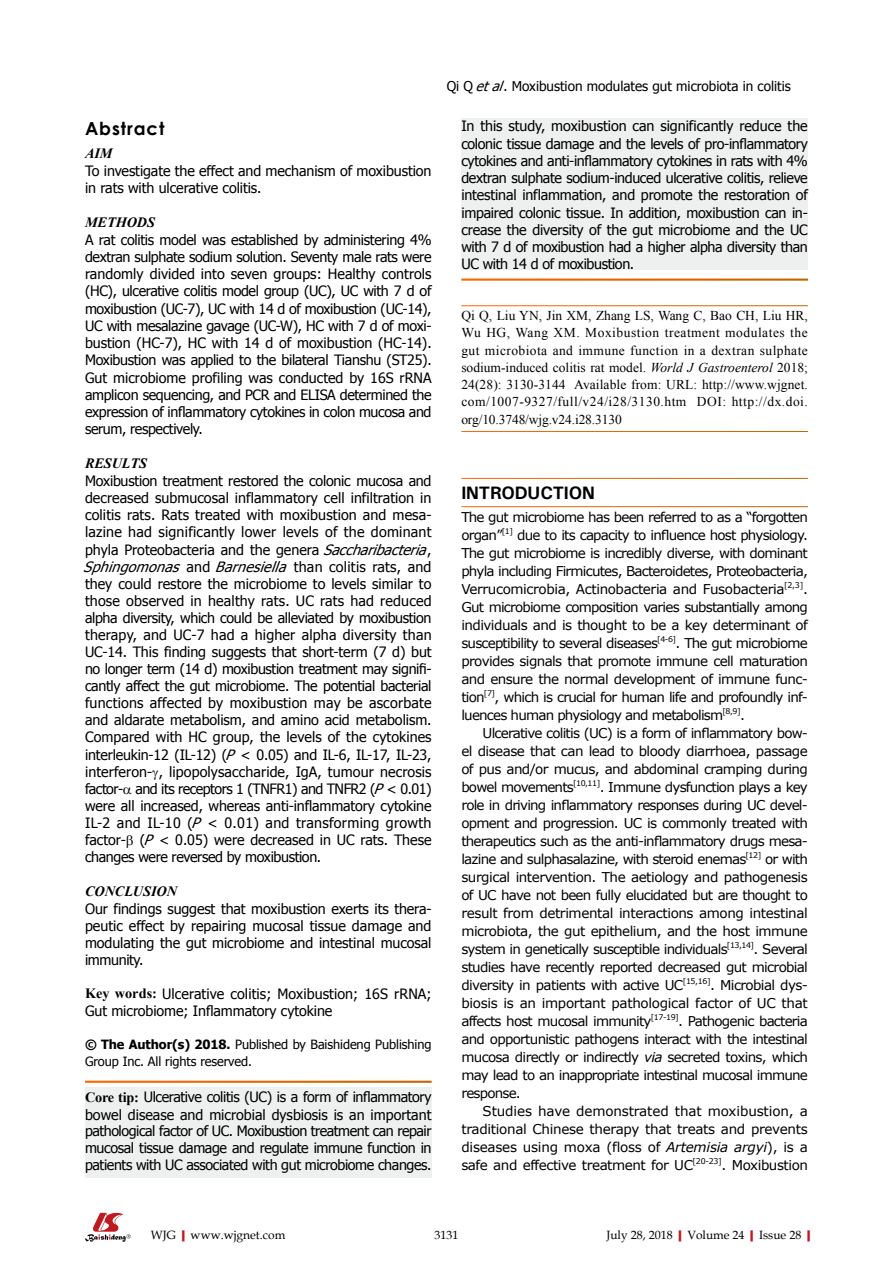
<style>
.page{position:relative;width:893px;height:1263px;background:#fff}
.page>*{position:absolute;margin:0;border:0;box-sizing:border-box;transform-origin:0 0}
.t1{font:700 18px "Univers";letter-spacing:-.01em;color:#000}
.t2{font:700 18px "Century Gothic";letter-spacing:.05em;color:#000}
.t3{font:14.25px/17.1px "Tahoma";letter-spacing:-.005em;color:#000}
.t4{font:14.25px/17.2px "Tahoma";letter-spacing:-.025em;color:#000}
.t5{font:13.5px/18px "Verdana";letter-spacing:-.055em;color:#000;text-align:justify}
.t6{font:13.5px/17.2px "Times New Roman";letter-spacing:.035em;color:#000;text-align:justify}
.t7{font:13.5px "Tahoma";color:#000}
.t8{font:13.5px "Verdana";letter-spacing:-.025em;color:#000}
.t9{font:13.5px "Verdana";letter-spacing:-.02em;color:#000}
.t10{font:13.5px "Verdana";letter-spacing:-.035em;color:#000}
.t11{font:13.5px "Verdana";letter-spacing:-.01em;color:#000}
.t12{font:12.75px/17.2px "Tahoma";letter-spacing:-.005em;color:#000}
.t13{font:12px "Book Antiqua";color:#000}
.t14{font:7.8px "Verdana";letter-spacing:-.06em;color:#000}
.s1{font-family:"Times New Roman";font-weight:700;font-style:italic}
.s2{font-style:italic}
.s3{font-family:"Times New Roman";font-weight:700}
.s4{font-weight:700}
.s5{font-weight:700;color:#c01920}
</style>
<div class="page">
<div style="left:85px;top:1087px;width:347px;height:90px;background:#eeefef"></div>
<div style="left:461px;top:119px;width:347px;height:151px;background:#eeefef"></div>
<svg style="left:85px;top:1213px;width:46px;height:29px"></svg>
<p class="t2" style="left:85px;top:114px;width:81px">Abstract</p>
<p class="t3" style="left:85px;top:143px;width:348px;line-height:17.5px"><span class="s1">AIM<br></span>To investigate the effect and mechanism of moxibustion in rats with ulcerative colitis.</p>
<p class="t4" style="left:85px;top:212px;width:348px"><span class="s1">METHODS<br></span>A rat colitis model was established by administering 4% dextran sulphate sodium solution. Seventy male rats were randomly divided into seven groups: Healthy controls (HC), ulcerative colitis model group (UC), UC with 7 d of moxibustion (UC-7), UC with 14 d of moxibustion (UC-14), UC with mesalazine gavage (UC-W), HC with 7 d of moxi&shy;bustion (HC-7), HC with 14 d of moxibustion (HC-14).<br>Moxibustion was applied to the bilateral Tianshu (ST25).<br>Gut microbiome profiling was conducted by 16S rRNA amplicon sequencing, and PCR and ELISA determined the expression of inflammatory cytokines in colon mucosa and serum, respectively.</p>
<p class="t3" style="left:83px;top:454px;width:350px"><span class="s1">RESULTS<br></span>Moxibustion treatment restored the colonic mucosa and decreased submucosal inflammatory cell infiltration in colitis rats. Rats treated with moxibustion and mesa&shy;lazine had significantly lower levels of the dominant phyla Proteobacteria and the genera <span class="s2">Saccharibacteria</span>, <span class="s2">Sphingomonas</span> a n d <span class="s2">Barnesiella</span> t h a n c o l i t i s r a t s , a n d they could restore the microbiome to levels similar to those observed in healthy rats. UC rats had reduced alpha diversity, which could be alleviated by moxibustion therapy, and UC-7 had a higher alpha diversity than UC-14. This finding suggests that short-term (7 d) but no longer term (14 d) moxibustion treatment may signifi&shy;cantly affect the gut microbiome. The potential bacterial functions affected by moxibustion may be ascorbate and aldarate metabolism, and amino acid metabolism.<br>Compared with HC group, the levels of the cytokines interleukin-12 (IL-12) (<span class="s2">P</span> &lt; 0.05) and IL-6, IL-17, IL-23, interferon- , lipopolysaccharide, IgA, tumour necrosis factor- and its receptors 1 (TNFR1) and TNFR2 (<span class="s2">P</span>&lt; 0.01) were all increased, whereas anti-inflammatory cytokine IL-2 and IL-10 (<span class="s2">P</span> &lt; 0.01) and transforming growth factor- (<span class="s2">P</span> &lt; 0.05) were decreased in UC rats. These changes were reversed by moxibustion.</p>
<p class="t3" style="left:85px;top:881px;width:348px"><span class="s1">CONCLUSION<br></span>Our findings suggest that moxibustion exerts its thera&shy;peutic effect by repairing mucosal tissue damage and modulating the gut microbiome and intestinal mucosal immunity.</p>
<p class="t3" style="left:85px;top:984px;width:348px"><span class="s3">Key words:</span> Ulcerative colitis; Moxibustion; 16S rRNA;<br>Gut microbiome; Inflammatory cytokine</p>
<p class="t12" style="left:85px;top:1035px;width:348px"><span class="s4">© The Author(s) 2018.</span> Published by Baishideng Publishing<br>Group Inc. All rights reserved.</p>
<p class="t3" style="left:85px;top:1088px;width:348px;text-align:justify"><span class="s3">Core tip:</span> Ulcerative colitis (UC) is a form of inflammatory bowel disease and microbial dysbiosis is an important pathological factor of UC. Moxibustion treatment can repair mucosal tissue damage and regulate immune function in patients with UC associated with gut microbiome changes.</p>
<p class="t7" style="left:447px;top:77px;width:346px">Qi Q <span class="s2">etal</span>. Moxibustion modulates gut microbiota in colitis</p>
<p class="t3" style="left:461px;top:117px;width:348px;text-align:justify">In this study, moxibustion can significantly reduce the colonic tissue damage and the levels of pro-inflammatory cytokines and anti-inflammatory cytokines in rats with 4% dextran sulphate sodium-induced ulcerative colitis, relieve intestinal inflammation, and promote the restoration of impaired colonic tissue. In addition, moxibustion can in&shy;crease the diversity of the gut microbiome and the UC with 7 d of moxibustion had a higher alpha diversity than UC with 14 d of moxibustion.</p>
<p class="t6" style="left:461px;top:307px;width:348px">Qi Q, Liu YN, Jin XM, Zhang LS, Wang C, Bao CH, Liu HR, Wu HG, Wang XM. Moxibustion treatment modulates the gut microbiota and immune function in a dextran sulphate sodium-induced colitis rat model. <span class="s2">World J Gastroenterol</span> 2018; 24(28): 3130-3144 Available from: URL: http://www.wjgnet. com/1007-9327/full/v24/i28/3130.htm DOI: http://dx.doi. org/10.3748/wjg.v24.i28.3130</p>
<p class="t1" style="left:461px;top:481px;width:135px">INTRODUCTION</p>
<p class="t5" style="left:461px;top:508px;width:348px">The gut microbiome has been referred to as a “forgotten organ”</p>
<p class="t14" style="left:502px;top:526px;width:13px">[1]</p>
<p class="t5" style="left:461px;top:526px;width:348px;text-indent:56px">due to its capacity to influence host physiology.<br>The gut microbiome is incredibly diverse, with dominant phyla including Firmicutes, Bacteroidetes, Proteobacteria, Verrucomicrobia, Actinobacteria and Fusobacteria</p>
<p class="t14" style="left:784px;top:580px;width:21px">[2,3]</p>
<p class="t5" style="left:461px;top:580px;width:348px;text-indent:342px">.<br>Gut microbiome composition varies substantially among individuals and is thought to be a key determinant of susceptibility to several diseases</p>
<p class="t14" style="left:657px;top:634px;width:20px">[4-6]</p>
<p class="t5" style="left:461px;top:634px;width:348px;text-indent:214px">. The gut microbiome provides signals that promote immune cell maturation and ensure the normal development of immune func&shy;tion</p>
<p class="t14" style="left:484px;top:688px;width:13px">[7]</p>
<p class="t5" style="left:461px;top:688px;width:348px;text-indent:33px">, which is crucial for human life and profoundly inf&shy;luences human physiology and metabolism</p>
<p class="t14" style="left:722px;top:706px;width:20px">[8,9]</p>
<p class="t5" style="left:740px;top:706px;width:6px">.</p>
<p class="t5" style="left:483px;top:724px;width:327px">Ulcerative colitis (UC) is a form of inflammatory bow-</p>
<p class="t5" style="left:461px;top:742px;width:348px">el disease that can lead to bloody diarrhoea, passage</p>
<p class="t5" style="left:461px;top:760px;width:348px">of pus and/or mucus, and abdominal cramping during</p>
<p class="t5" style="left:461px;top:778px;width:114px">bowel movements</p>
<p class="t14" style="left:573px;top:778px;width:29px">[10,11]</p>
<p class="t5" style="left:461px;top:778px;width:348px;text-indent:138px">. Immune dysfunction plays a key role in driving inflammatory responses during UC devel&shy;opment and progression. UC is commonly treated with therapeutics such as the anti-inflammatory drugs mesa&shy;lazine and sulphasalazine, with steroid enemas</p>
<p class="t14" style="left:745px;top:850px;width:17px">[12]</p>
<p class="t5" style="left:461px;top:850px;width:348px;text-indent:304px">or with surgical intervention. The aetiology and pathogenesis of UC have not been fully elucidated but are thought to result from detrimental interactions among intestinal microbiota, the gut epithelium, and the host immune system in genetically susceptible individuals</p>
<p class="t14" style="left:727px;top:940px;width:29px">[13,14]</p>
<p class="t5" style="left:461px;top:940px;width:348px;text-indent:292px">. Several studies have recently reported decreased gut microbial diversity in patients with active UC</p>
<p class="t14" style="left:683px;top:976px;width:29px">[15,16]</p>
<p class="t5" style="left:461px;top:976px;width:348px;text-indent:249px">. Microbial dys&shy;biosis is an important pathological factor of UC that affects host mucosal immunity</p>
<p class="t14" style="left:651px;top:1012px;width:29px">[17-19]</p>
<p class="t5" style="left:678px;top:1012px;width:131px">. Pathogenic bacteria</p>
<p class="t5" style="left:461px;top:1030px;width:348px">and opportunistic pathogens interact with the intestinal</p>
<p class="t5" style="left:461px;top:1048px;width:348px">mucosa directly or indirectly <span class="s2">via</span> secreted toxins, which</p>
<p class="t5" style="left:461px;top:1066px;width:348px">may lead to an inappropriate intestinal mucosal immune</p>
<p class="t5" style="left:461px;top:1084px;width:61px">response.</p>
<p class="t11" style="left:483px;top:1103px;width:327px">Studies have demonstrated that moxibustion, a</p>
<p class="t8" style="left:461px;top:1121px;width:348px">traditional Chinese therapy that treats and prevents</p>
<p class="t9" style="left:461px;top:1139px;width:348px">diseases using moxa (floss of <span class="s2">Artemisia argyi</span>), is a</p>
<p class="t10" style="left:461px;top:1157px;width:233px">safe and effective treatment for UC</p>
<p class="t14" style="left:693px;top:1156px;width:31px">[20-23]</p>
<p class="t10" style="left:721px;top:1157px;width:88px">. Moxibustion</p>
<p class="t13" style="left:151px;top:1226px;width:136px">WJG<span class="s5">|</span>www.wjgnet.com</p>
<p class="t13" style="left:434px;top:1226px;width:25px">3131</p>
<p class="t13" style="left:606px;top:1226px;width:211px">July 28, 2018<span class="s5">|</span>Volume 24<span class="s5">|</span>Issue 28<span class="s5">|</span></p>
</div>
